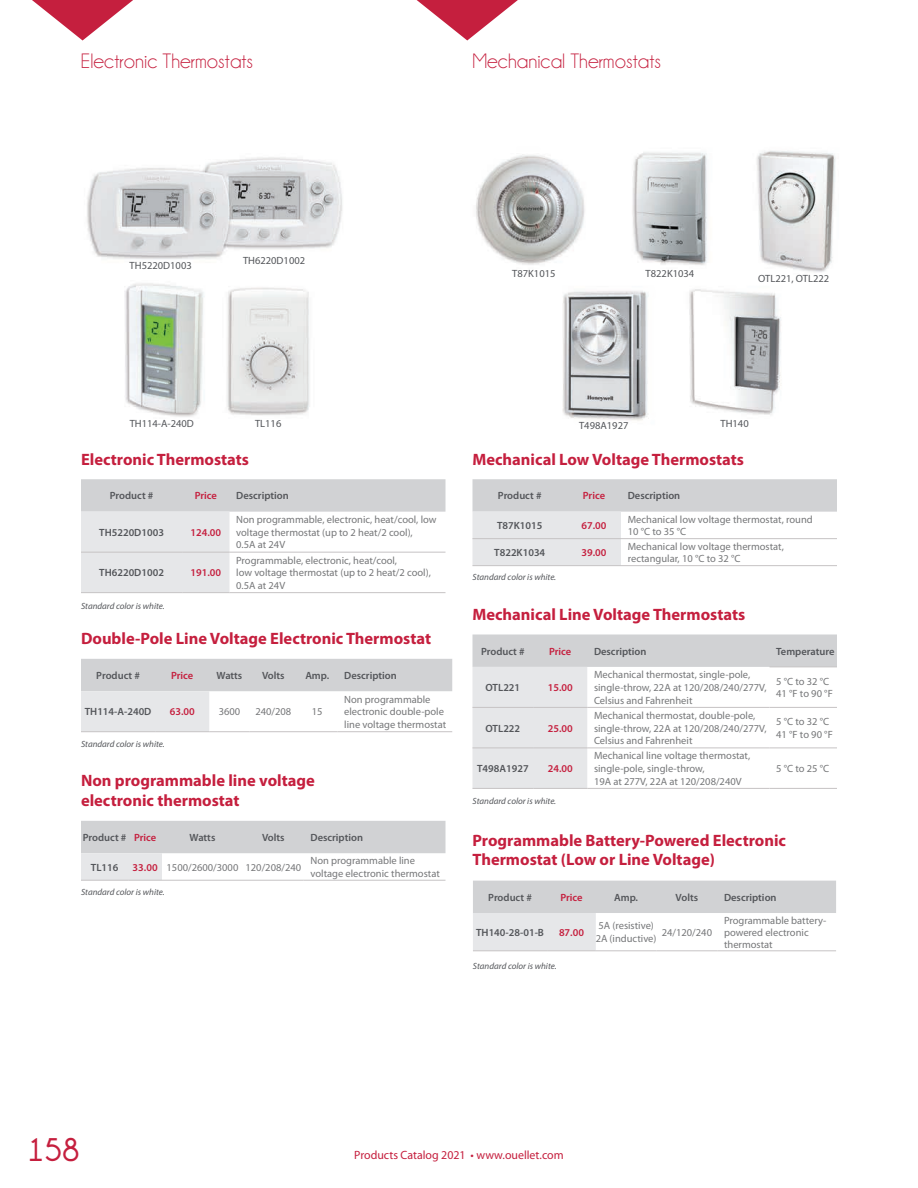
<style>
.page{position:relative;width:918px;height:1188px;background:#fff}
.page>*{position:absolute;margin:0;border:0;box-sizing:border-box;transform-origin:0 0}
.t1{font:700 33px "Champagne&Limousines";color:#c51f3e}
.t2{font:21px "Champagne&Limousines";color:#c51f3e}
.t3{font:700 16.5px/19.8px "Myriad Pro";color:#c51f3e}
.t4{font:12px "Myriad Pro";color:#c51f3e}
.t5{font:10.5px/12.6px "Myriad Pro";color:#767779}
.t6{font:600 10.5px "Myriad Pro";color:#54565a}
.t7{font:10.5px "Myriad Pro";color:#54565a}
.t8{font:600 10.5px "Myriad Pro";color:#c51f3e}
.t9{font:italic 9px "Myriad Pro";color:#54565a}
.s1{color:#c51f3e}
.s2{font-weight:600;color:#c51f3e}
</style>
<div class="page">
<img style="left:82px;top:0;width:754px;height:421px">
<svg style="left:32px;top:0;width:101px;height:40px"></svg>
<svg style="left:81px;top:479px;width:365px;height:113px"></svg>
<hr style="left:81px;top:552px;width:101px;height:1px;background:#c6c3c4">
<hr style="left:182px;top:552px;width:48px;height:1px;background:#c6c3c4">
<hr style="left:230px;top:552px;width:216px;height:1px;background:#c6c3c4">
<hr style="left:81px;top:592px;width:101px;height:1px;background:#c6c3c4">
<hr style="left:182px;top:592px;width:48px;height:1px;background:#c6c3c4">
<hr style="left:230px;top:592px;width:216px;height:1px;background:#c6c3c4">
<svg style="left:81px;top:821px;width:365px;height:59px"></svg>
<hr style="left:81px;top:880px;width:47px;height:1px;background:#c6c3c4">
<hr style="left:128px;top:880px;width:34px;height:1px;background:#c6c3c4">
<hr style="left:162px;top:880px;width:81px;height:1px;background:#c6c3c4">
<hr style="left:243px;top:880px;width:61px;height:1px;background:#c6c3c4">
<hr style="left:304px;top:880px;width:142px;height:1px;background:#c6c3c4">
<svg style="left:472px;top:479px;width:365px;height:86px"></svg>
<hr style="left:472px;top:538px;width:95px;height:1px;background:#c6c3c4">
<hr style="left:567px;top:538px;width:54px;height:1px;background:#c6c3c4">
<hr style="left:621px;top:538px;width:216px;height:1px;background:#c6c3c4">
<hr style="left:472px;top:565px;width:95px;height:1px;background:#c6c3c4">
<hr style="left:567px;top:565px;width:54px;height:1px;background:#c6c3c4">
<hr style="left:621px;top:565px;width:216px;height:1px;background:#c6c3c4">
<svg style="left:472px;top:634px;width:365px;height:154px"></svg>
<hr style="left:472px;top:707px;width:61px;height:1px;background:#c6c3c4">
<hr style="left:533px;top:707px;width:54px;height:1px;background:#c6c3c4">
<hr style="left:587px;top:707px;width:183px;height:1px;background:#c6c3c4">
<hr style="left:472px;top:748px;width:61px;height:1px;background:#c6c3c4">
<hr style="left:533px;top:748px;width:54px;height:1px;background:#c6c3c4">
<hr style="left:587px;top:748px;width:183px;height:1px;background:#c6c3c4">
<hr style="left:472px;top:788px;width:61px;height:1px;background:#c6c3c4">
<hr style="left:533px;top:788px;width:54px;height:1px;background:#c6c3c4">
<hr style="left:587px;top:788px;width:183px;height:1px;background:#c6c3c4">
<hr style="left:770px;top:667px;width:67px;height:1px;background:#c6c3c4">
<hr style="left:770px;top:707px;width:67px;height:1px;background:#c6c3c4">
<hr style="left:770px;top:748px;width:67px;height:1px;background:#c6c3c4">
<hr style="left:770px;top:788px;width:67px;height:1px;background:#c6c3c4">
<svg style="left:81px;top:659px;width:371px;height:72px"></svg>
<hr style="left:81px;top:731px;width:74px;height:1px;background:#c6c3c4">
<hr style="left:155px;top:731px;width:54px;height:1px;background:#c6c3c4">
<hr style="left:209px;top:731px;width:41px;height:1px;background:#c6c3c4">
<hr style="left:250px;top:731px;width:47px;height:1px;background:#c6c3c4">
<hr style="left:297px;top:731px;width:41px;height:1px;background:#c6c3c4">
<hr style="left:338px;top:731px;width:114px;height:1px;background:#c6c3c4">
<svg style="left:473px;top:881px;width:363px;height:70px"></svg>
<hr style="left:473px;top:951px;width:74px;height:1px;background:#c6c3c4">
<hr style="left:547px;top:951px;width:49px;height:1px;background:#c6c3c4">
<hr style="left:596px;top:951px;width:61px;height:1px;background:#c6c3c4">
<hr style="left:657px;top:951px;width:60px;height:1px;background:#c6c3c4">
<hr style="left:717px;top:951px;width:119px;height:1px;background:#c6c3c4">
<svg style="left:417px;top:0;width:101px;height:40px"></svg>
<h2 class="t2" style="left:81px;top:50px;width:174px">Electronic Thermostats</h2>
<h2 class="t2" style="left:472px;top:50px;width:190px">Mechanical Thermostats</h2>
<p class="t7" style="left:130px;top:260px;width:64px">TH5220D1003</p>
<p class="t7" style="left:243px;top:255px;width:64px">TH6220D1002</p>
<p class="t7" style="left:130px;top:418px;width:66px">TH114-A-240D</p>
<p class="t7" style="left:255px;top:418px;width:28px">TL116</p>
<p class="t7" style="left:512px;top:267px;width:45px">T87K1015</p>
<p class="t7" style="left:646px;top:267px;width:50px">T822K1034</p>
<p class="t7" style="left:758px;top:273px;width:73px">OTL221, OTL222</p>
<p class="t7" style="left:579px;top:420px;width:51px">T498A1927</p>
<p class="t7" style="left:721px;top:418px;width:30px">TH140</p>
<h3 class="t3" style="left:81px;top:449px;width:170px">Electronic Thermostats</h3>
<p class="t6" style="left:110px;top:490px;width:45px">Product #</p>
<p class="t8" style="left:195px;top:490px;width:24px">Price</p>
<p class="t6" style="left:236px;top:490px;width:54px">Description</p>
<p class="t6" style="left:99px;top:526px;width:66px">TH5220D1003</p>
<p class="t8" style="left:191px;top:526px;width:32px">124.00</p>
<p class="t5" style="left:236px;top:514px;width:202px">Non programmable, electronic, heat/cool, low voltage thermostat (up to 2 heat/2 cool),<br>0.5A at 24V</p>
<p class="t6" style="left:99px;top:567px;width:66px">TH6220D1002</p>
<p class="t8" style="left:191px;top:567px;width:32px">191.00</p>
<p class="t9" style="left:81px;top:602px;width:85px">Standard color is white.</p>
<p class="t5" style="left:236px;top:554px;width:196px">Programmable, electronic, heat/cool,<br>low voltage thermostat (up to 2 heat/2 cool),<br>0.5A at 24V</p>
<h3 class="t3" style="left:81px;top:629px;width:352px">Double-Pole Line Voltage Electronic Thermostat</h3>
<p class="t6" style="left:96px;top:670px;width:45px">Product #</p>
<p class="t8" style="left:171px;top:670px;width:24px">Price</p>
<p class="t6" style="left:217px;top:670px;width:27px">Watts</p>
<p class="t6" style="left:262px;top:670px;width:24px">Volts</p>
<p class="t6" style="left:305px;top:670px;width:25px">Amp.</p>
<p class="t6" style="left:344px;top:670px;width:54px">Description</p>
<p class="t6" style="left:85px;top:706px;width:68px">TH114-A-240D</p>
<p class="t8" style="left:170px;top:706px;width:26px">63.00</p>
<p class="t5" style="left:219px;top:706px;width:23px">3600</p>
<p class="t5" style="left:255px;top:706px;width:37px">240/208</p>
<p class="t5" style="left:312px;top:706px;width:12px">15</p>
<p class="t5" style="left:344px;top:693px;width:104px">Non programmable electronic double-pole line voltage thermostat</p>
<p class="t9" style="left:81px;top:739px;width:85px">Standard color is white.</p>
<h3 class="t3" style="left:81px;top:771px;width:235px">Non programmable line voltage electronic thermostat</h3>
<p class="t6" style="left:83px;top:832px;width:75px">Product # <span class="s1">Price</span></p>
<p class="t6" style="left:190px;top:832px;width:27px">Watts</p>
<p class="t6" style="left:262px;top:832px;width:24px">Volts</p>
<p class="t6" style="left:311px;top:832px;width:54px">Description</p>
<p class="t6" style="left:91px;top:861px;width:29px">TL116</p>
<p class="t5" style="left:133px;top:861px;width:170px"><span class="s2">33.00</span> 1500/2600/3000 120/208/240</p>
<p class="t5" style="left:310px;top:855px;width:131px">Non programmable line voltage electronic thermostat</p>
<p class="t9" style="left:81px;top:887px;width:85px">Standard color is white.</p>
<h3 class="t3" style="left:472px;top:449px;width:273px">Mechanical Low Voltage Thermostats</h3>
<p class="t6" style="left:498px;top:490px;width:45px">Product #</p>
<p class="t8" style="left:583px;top:490px;width:24px">Price</p>
<p class="t6" style="left:628px;top:490px;width:54px">Description</p>
<p class="t6" style="left:497px;top:520px;width:47px">T87K1015</p>
<p class="t8" style="left:582px;top:520px;width:26px">67.00</p>
<p class="t5" style="left:628px;top:513px;width:187px">Mechanical low voltage thermostat, round<br>10 °C to 35 °C</p>
<p class="t6" style="left:494px;top:547px;width:53px">T822K1034</p>
<p class="t8" style="left:582px;top:547px;width:26px">39.00</p>
<p class="t5" style="left:628px;top:540px;width:158px">Mechanical low voltage thermostat, rectangular, 10 °C to 32 °C</p>
<p class="t9" style="left:472px;top:572px;width:85px">Standard color is white.</p>
<h3 class="t3" style="left:472px;top:605px;width:274px">Mechanical Line Voltage Thermostats</h3>
<p class="t6" style="left:481px;top:645px;width:45px">Product #</p>
<p class="t8" style="left:549px;top:645px;width:24px">Price</p>
<p class="t6" style="left:594px;top:645px;width:54px">Description</p>
<p class="t6" style="left:776px;top:645px;width:60px">Temperature</p>
<p class="t6" style="left:486px;top:682px;width:36px">OTL221</p>
<p class="t8" style="left:548px;top:682px;width:26px">15.00</p>
<p class="t5" style="left:594px;top:669px;width:174px">Mechanical thermostat, single-pole, single-throw, 22A at 120/208/240/277V,<br>Celsius and Fahrenheit</p>
<p class="t5" style="left:776px;top:675px;width:58px">5 °C to 32 °C<br>41 °F to 90 °F</p>
<p class="t6" style="left:486px;top:722px;width:36px">OTL222</p>
<p class="t8" style="left:548px;top:722px;width:26px">25.00</p>
<p class="t6" style="left:477px;top:763px;width:53px">T498A1927</p>
<p class="t8" style="left:548px;top:763px;width:26px">24.00</p>
<p class="t9" style="left:472px;top:796px;width:85px">Standard color is white.</p>
<p class="t5" style="left:594px;top:709px;width:174px">Mechanical thermostat, double-pole, single-throw, 22A at 120/208/240/277V,<br>Celsius and Fahrenheit</p>
<p class="t5" style="left:776px;top:716px;width:58px">5 °C to 32 °C<br>41 °F to 90 °F</p>
<p class="t5" style="left:594px;top:750px;width:158px">Mechanical line voltage thermostat, single-pole, single-throw,<br>19A at 277V, 22A at 120/208/240V</p>
<p class="t5" style="left:776px;top:762px;width:55px">5 °C to 25 °C</p>
<h3 class="t3" style="left:472px;top:830px;width:315px">Programmable Battery-Powered Electronic<br>Thermostat (Low or Line Voltage)</h3>
<p class="t6" style="left:488px;top:891px;width:45px">Product #</p>
<p class="t8" style="left:560px;top:891px;width:24px">Price</p>
<p class="t6" style="left:614px;top:891px;width:25px">Amp.</p>
<p class="t6" style="left:676px;top:891px;width:24px">Volts</p>
<p class="t6" style="left:724px;top:891px;width:54px">Description</p>
<p class="t6" style="left:476px;top:926px;width:69px">TH140-28-01-B</p>
<p class="t8" style="left:559px;top:926px;width:26px">87.00</p>
<p class="t5" style="left:596px;top:920px;width:62px">5A (resistive)<br>2A (inductive)</p>
<p class="t5" style="left:662px;top:926px;width:52px">24/120/240</p>
<p class="t5" style="left:724px;top:914px;width:104px;line-height:12px">Programmable battery&shy;powered electronic thermostat</p>
<p class="t9" style="left:473px;top:962px;width:85px">Standard color is white.</p>
<h1 class="t1" style="left:27px;top:1131px;width:54px">158</h1>
<p class="t4" style="left:354px;top:1148px;width:211px">Products Catalog 2021 • www.ouellet.com</p>
</div>
